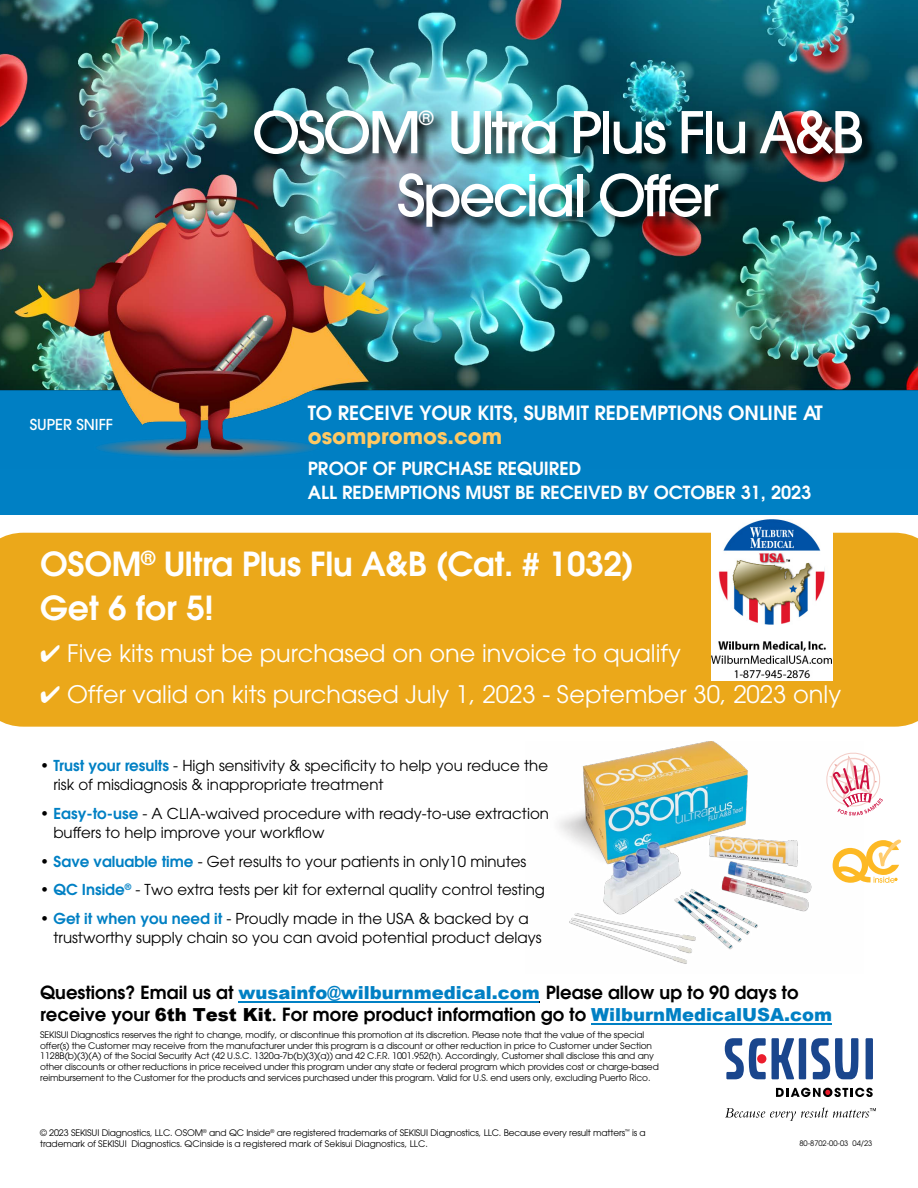
<style>
.page{position:relative;width:918px;height:1188px;background:#fff}
.page>*{position:absolute;margin:0;border:0;box-sizing:border-box;transform-origin:0 0}
.t1{font:500 57px/63px "ITC Avant Garde Std";letter-spacing:-.05em;color:#fff}
.t2{font:600 33px/44.2px "ITC Avant Garde Std";letter-spacing:-.01em;color:#fff}
.t3{font:24px "ITC Avant Garde Std";color:#fff}
.t4{font:700 21px "ITC Avant Garde Std";color:#ffc963}
.t5{font:600 19.5px "ITC Avant Garde Std";color:#fff}
.t6{font:500 19.5px "ITC Avant Garde Std";color:#fff}
.t7{font:600 18px/21.6px "ITC Avant Garde Std";color:#000}
.t8{font:600 18px/24px "ITC Avant Garde Std";color:#fff}
.t9{font:15px/19.5px "ITC Avant Garde Std";color:#000}
.t10{font:500 15px "ITC Avant Garde Std";color:#fff}
.t11{font:9px/10.8px "ITC Avant Garde Std";letter-spacing:-.01em;color:#000}
.t12{font:7.5px "ITC Avant Garde Std";color:#000}
.s1{font-weight:600;color:#0080c4}
.s2{font-family:"Arial";font-weight:900;color:#0080c4}
.s3{font-family:"Arial";font-weight:900}
</style>
<div class="page">
<div style="left:0;top:368px;width:918px;height:146px;background:#0080c4"></div>
<img style="left:0;top:0;width:918px;height:457px">
<hr style="left:591px;top:1024px;width:241px;height:1px;background:#0080c4">
<hr style="left:238px;top:1002px;width:302px;height:1px;background:#0080c4">
<div style="left:0;top:533px;width:918px;height:194px;background:#eba81a"></div>
<img style="left:253px;top:110px;width:625px;height:133px">
<img style="left:559px;top:741px;width:274px;height:223px">
<svg style="left:824px;top:751px;width:59px;height:65px"></svg>
<svg style="left:833px;top:839px;width:68px;height:44px"></svg>
<svg style="left:725px;top:1107px;width:151px;height:14px"></svg>
<div style="left:799px;top:1038px;width:7px;height:41px;background:#1a468d"></div>
<div style="left:866px;top:1038px;width:7px;height:41px;background:#1a468d"></div>
<svg style="left:811px;top:1038px;width:47px;height:41px"></svg>
<svg style="left:772px;top:1038px;width:22px;height:41px"></svg>
<svg style="left:725px;top:1038px;width:41px;height:41px"></svg>
<div style="left:757px;top:1054px;width:9px;height:9px;background:#eb1d2d;border-radius:50%"></div>
<svg style="left:776px;top:1088px;width:97px;height:9px"></svg>
<img style="left:711px;top:519px;width:122px;height:161px">
<h3 class="t10" style="left:30px;top:415px;width:85px">SUPER SNIFF</h3>
<h1 class="t1" style="left:252px;top:100px;width:171px">OSOM</h1>
<h3 class="t6" style="left:419px;top:105px;width:17px">®</h3>
<h1 class="t1" style="left:397px;top:100px;width:469px;text-indent:50px">Ultra Plus Flu A&amp;B<br>Special Offer</h1>
<h3 class="t5" style="left:308px;top:400px;width:516px">TO RECEIVE YOUR KITS, SUBMIT REDEMPTIONS ONLINE AT</h3>
<h3 class="t4" style="left:308px;top:422px;width:196px">osompromos.com</h3>
<h3 class="t8" style="left:308px;top:457px;width:505px">PROOF OF PURCHASE REQUIRED<br>ALL REDEMPTIONS MUST BE RECEIVED BY OCTOBER 31, 2023</h3>
<h2 class="t2" style="left:40px;top:541px;width:595px">OSOM<sup>®</sup> Ultra Plus Flu A&amp;B (Cat. # 1032)<br>Get 6 for 5!</h2>
<h3 class="t3" style="left:40px;top:638px;width:643px">✔ Five kits must be purchased on one invoice to qualify</h3>
<h3 class="t3" style="left:40px;top:679px;width:803px">✔ Offer valid on kits purchased July 1, 2023 - September 30, 2023 only</h3>
<h3 class="t9" style="left:53px;top:755px;width:496px;text-indent:-13px">• <span class="s1">Trust your results</span> - High sensitivity &amp; specificity to help you reduce the risk of misdiagnosis &amp; inappropriate treatment</h3>
<h3 class="t9" style="left:53px;top:803px;width:497px;text-indent:-13px">• <span class="s1">Easy-to-use</span> - A CLIA-waived procedure with ready-to-use extraction buffers to help improve your workflow</h3>
<h3 class="t9" style="left:40px;top:851px;width:488px">• <span class="s1">Save valuable time</span> - Get results to your patients in only10 minutes</h3>
<h3 class="t9" style="left:40px;top:880px;width:506px">• <span class="s1">QC Inside</span><sup>®</sup> - Two extra tests per kit for external quality control testing</h3>
<h3 class="t9" style="left:53px;top:908px;width:490px;text-indent:-13px">• <span class="s1">Get it when you need it</span> - Proudly made in the USA &amp; backed by a trustworthy supply chain so you can avoid potential product delays</h3>
<h3 class="t7" style="left:40px;top:982px;width:794px">Questions? Email us at <span class="s2">wusainfo@wilburnmedical.com</span> Please allow up to 90 days to receive your <span class="s3">6th Test Kit</span>. For more product information go to <span class="s2">WilburnMedicalUSA.com</span></h3>
<p class="t11" style="left:40px;top:1029px;width:620px">SEKISUI Diagnostics reserves the right to change, modify, or discontinue this promotion at its discretion. Please note that the value of the special offer(s) the Customer may receive from the manufacturer under this program is a discount or other reduction in price to Customer under Section 1128B(b)(3)(A) of the Social Security Act (42 U.S.C. 1320a-7b(b)(3)(a)) and 42 C.F.R. 1001.952(h). Accordingly, Customer shall disclose this and any other discounts or other reductions in price received under this program under any state or federal program which provides cost or charge-based reimbursement to the Customer for the products and services purchased under this program. Valid for U.S. end users only, excluding Puerto Rico.</p>
<p class="t11" style="left:40px;top:1127px;width:607px">© 2023 SEKISUI Diagnostics, LLC. OSOM<sup>®</sup> and QC Inside<sup>®</sup> are registered trademarks of SEKISUI Diagnostics, LLC. Because every result matters<sup>™</sup> is a trademark of SEKISUI Diagnostics. QCinside is a registered mark of Sekisui Diagnostics, LLC.</p>
<p class="t12" style="left:799px;top:1138px;width:75px">80-8702-00-03 04/23</p>
</div>
